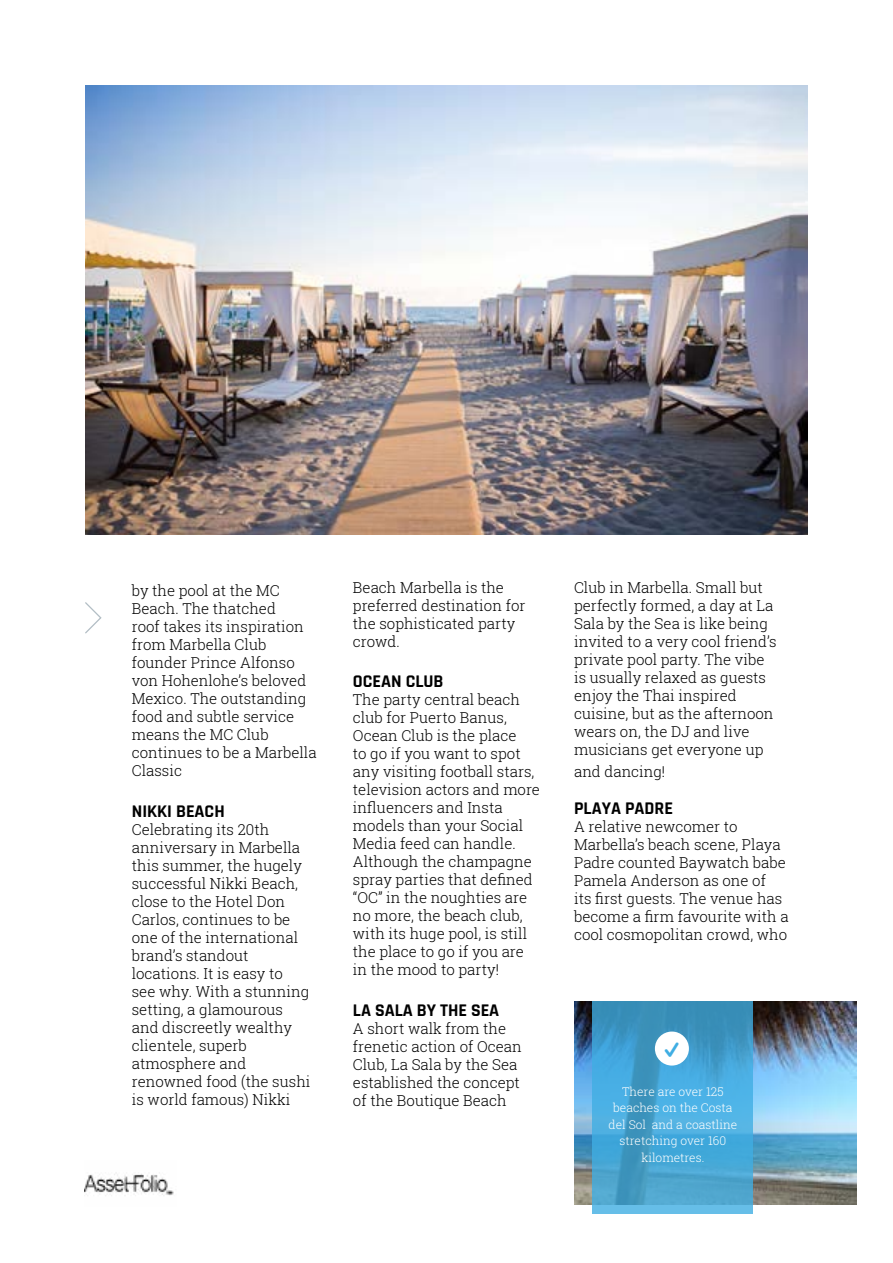
<style>
.page{position:relative;width:893px;height:1263px;background:#fff}
.page>*{position:absolute;margin:0;border:0;box-sizing:border-box;transform-origin:0 0}
.t1{font:41.25px "Entypo";color:#40aee3}
.t2{font:700 18px "Rajdhani";color:#000}
.t3{font:300 15px/18px "Roboto Slab";color:#000}
.t4{font:300 12px/16.5px "Roboto Slab";color:#fff;text-align:center}
</style>
<div class="page">
<img style="left:85px;top:85px;width:723px;height:449px">
<img style="left:574px;top:1001px;width:283px;height:203px">
<svg style="left:85px;top:602px;width:17px;height:32px"></svg>
<svg style="left:593px;top:1001px;width:160px;height:213px;background:#46a3d1"></svg>
<img style="left:84px;top:1172px;width:90px;height:24px">
<div style="left:655px;top:1031px;width:34px;height:34px;background:#fff;border-radius:50%"></div>
<p class="t3" style="left:132px;top:581px;width:186px">by the pool at the MC<br>Beach. The thatched<br>roof takes its inspiration from Marbella Club founder Prince Alfonso von Hohenlohe’s beloved<br>Mexico. The outstanding food and subtle service means the MC Club continues to be a Marbella<br>Classic</p>
<p class="t2" style="left:132px;top:800px;width:94px">NIKKI BEACH</p>
<p class="t3" style="left:132px;top:820px;width:180px">Celebrating its 20th anniversary in Marbella this summer, the hugely successful Nikki Beach, close to the Hotel Don<br>Carlos, continues to be one of the international brand’s standout locations. It is easy to<br>see why. With a stunning setting, a glamourous and discreetly wealthy clientele, superb atmosphere and renowned food (the sushi is world famous) Nikki</p>
<p class="t3" style="left:353px;top:578px;width:174px">Beach Marbella is the preferred destination for the sophisticated party crowd.</p>
<p class="t2" style="left:353px;top:671px;width:92px">OCEAN CLUB</p>
<p class="t3" style="left:353px;top:690px;width:189px">The party central beach club for Puerto Banus,<br>Ocean Club is the place<br>to go if you want to spot any visiting football stars, television actors and more influencers and Insta models than your Social<br>Media feed can handle.<br>Although the champagne spray parties that defined “OC” in the noughties are no more, the beach club, with its huge pool, is still the place to go if you are in the mood to party!</p>
<p class="t2" style="left:353px;top:999px;width:148px">LA SALA BY THE SEA</p>
<p class="t3" style="left:353px;top:1019px;width:170px">A short walk from the frenetic action of Ocean<br>Club, La Sala by the Sea established the concept of the Boutique Beach</p>
<p class="t3" style="left:574px;top:578px;width:204px">Club in Marbella. Small but perfectly formed, a day at La<br>Sala by the Sea is like being invited to a very cool friend’s private pool party. The vibe is usually relaxed as guests enjoy the Thai inspired cuisine, but as the afternoon wears on, the DJ and live musicians get everyone up</p>
<p class="t3" style="left:574px;top:762px;width:93px">and dancing!</p>
<p class="t2" style="left:574px;top:797px;width:100px">PLAYA PADRE</p>
<p class="t3" style="left:574px;top:817px;width:216px">A relative newcomer to<br>Marbella’s beach scene, Playa<br>Padre counted Baywatch babe<br>Pamela Anderson as one of<br>its first guests. The venue has become a firm favourite with a cool cosmopolitan crowd, who</p>
<h1 class="t1" style="left:663px;top:1022px;width:19px">W</h1>
<p class="t4" style="left:609px;top:1083px;width:130px">There are over 125 beaches on the Costa del Sol and a coastline stretching over 160 kilometres.</p>
</div>
